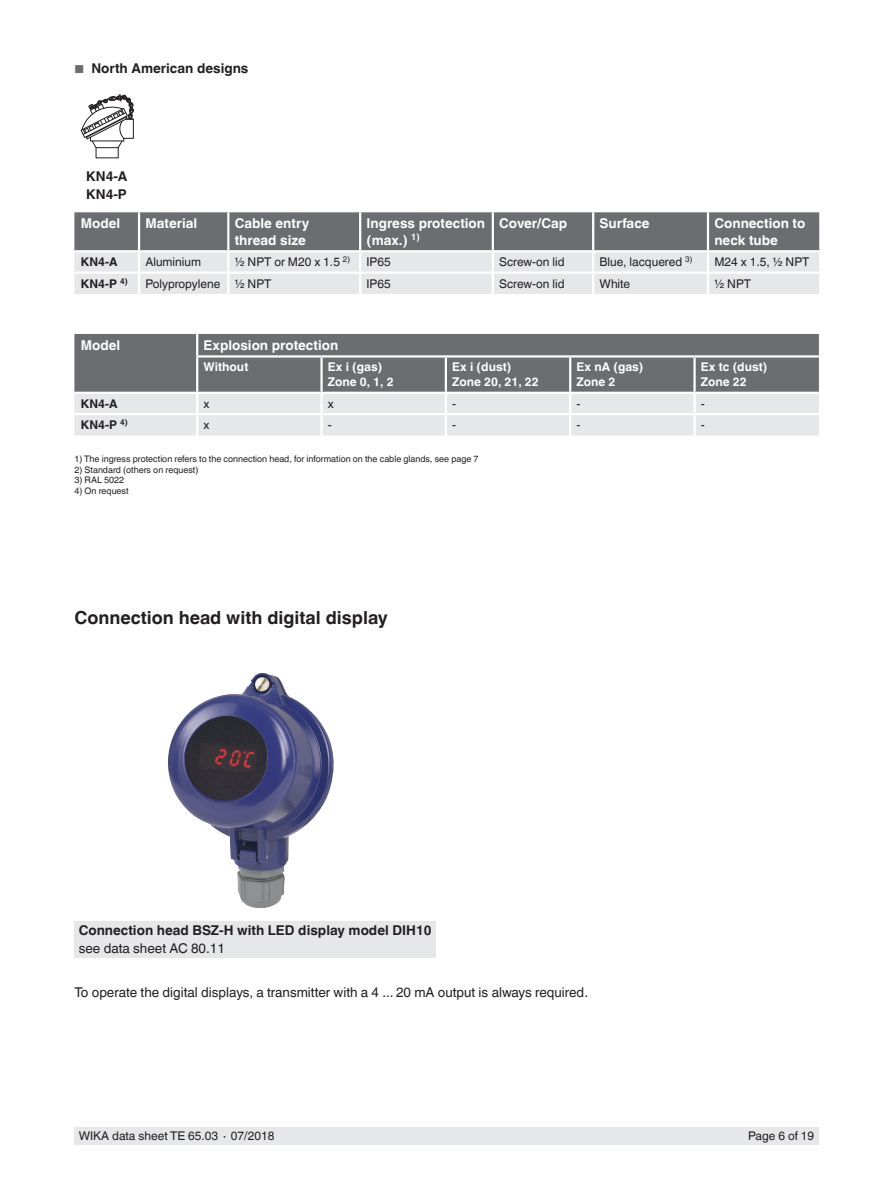
<style>
.page{position:relative;width:893px;height:1188px;background:#fff}
.page>*{position:absolute;margin:0;border:0;box-sizing:border-box;transform-origin:0 0}
.t1{font:700 18px "Helvetica World";color:#231f20}
.t2{font:700 13.5px/16.5px "Helvetica World";color:#fff}
.t3{font:13.5px "Helvetica World";color:#231f20}
.t4{font:700 13.5px "Helvetica World";color:#231f20}
.t5{font:12px "Helvetica World";color:#231f20}
.t6{font:700 12px/15px "Helvetica World";color:#fff}
.t7{font:700 12px "Helvetica World";color:#231f20}
.t8{font:9px "Helvetica World";color:#231f20}
.t9{font:6.9px "Arial";color:#231f20}
.s1{font-weight:400;font-size:11.55px;color:#6c6d70}
</style>
<div class="page">
<div style="left:74px;top:1128px;width:745px;height:17px;background:#e6e7e9"></div>
<img style="left:168px;top:673px;width:166px;height:235px">
<svg style="left:74px;top:212px;width:745px;height:82px;background:#abacaf"></svg>
<hr style="left:138px;top:212px;width:2px;height:38px;background:#fff">
<hr style="left:227px;top:212px;width:2px;height:38px;background:#fff">
<hr style="left:359px;top:212px;width:2px;height:38px;background:#fff">
<hr style="left:492px;top:212px;width:2px;height:38px;background:#fff">
<hr style="left:592px;top:212px;width:2px;height:38px;background:#fff">
<hr style="left:707px;top:212px;width:2px;height:38px;background:#fff">
<hr style="left:138px;top:252px;width:2px;height:20px;background:#fff">
<hr style="left:227px;top:252px;width:2px;height:20px;background:#fff">
<hr style="left:359px;top:252px;width:2px;height:20px;background:#fff">
<hr style="left:492px;top:252px;width:2px;height:20px;background:#fff">
<hr style="left:592px;top:252px;width:2px;height:20px;background:#fff">
<hr style="left:707px;top:252px;width:2px;height:20px;background:#fff">
<hr style="left:74px;top:272px;width:65px;height:2px;background:#fff">
<hr style="left:139px;top:272px;width:89px;height:2px;background:#fff">
<hr style="left:138px;top:274px;width:2px;height:20px;background:#fff">
<hr style="left:228px;top:272px;width:132px;height:2px;background:#fff">
<hr style="left:227px;top:274px;width:2px;height:20px;background:#fff">
<hr style="left:360px;top:272px;width:133px;height:2px;background:#fff">
<hr style="left:359px;top:274px;width:2px;height:20px;background:#fff">
<hr style="left:493px;top:272px;width:100px;height:2px;background:#fff">
<hr style="left:492px;top:274px;width:2px;height:20px;background:#fff">
<hr style="left:593px;top:272px;width:115px;height:2px;background:#fff">
<hr style="left:592px;top:274px;width:2px;height:20px;background:#fff">
<hr style="left:708px;top:272px;width:111px;height:2px;background:#fff">
<hr style="left:707px;top:274px;width:2px;height:20px;background:#fff">
<hr style="left:74px;top:250px;width:65px;height:2px;background:#fff">
<hr style="left:139px;top:250px;width:89px;height:2px;background:#fff">
<hr style="left:228px;top:250px;width:132px;height:2px;background:#fff">
<hr style="left:360px;top:250px;width:133px;height:2px;background:#fff">
<hr style="left:493px;top:250px;width:100px;height:2px;background:#fff">
<hr style="left:593px;top:250px;width:115px;height:2px;background:#fff">
<hr style="left:708px;top:250px;width:111px;height:2px;background:#fff">
<div style="left:74px;top:334px;width:745px;height:58px;background:#6c6d70"></div>
<hr style="left:320px;top:358px;width:3px;height:34px;background:#fff">
<hr style="left:445px;top:358px;width:2px;height:34px;background:#fff">
<hr style="left:569px;top:358px;width:2px;height:34px;background:#fff">
<hr style="left:693px;top:358px;width:3px;height:34px;background:#fff">
<div style="left:74px;top:394px;width:745px;height:42px;background:#e6e7e9"></div>
<hr style="left:693px;top:394px;width:3px;height:19px;background:#fff">
<hr style="left:74px;top:413px;width:123px;height:2px;background:#fff">
<hr style="left:197px;top:413px;width:125px;height:2px;background:#fff">
<hr style="left:196px;top:415px;width:2px;height:21px;background:#fff">
<hr style="left:322px;top:413px;width:124px;height:2px;background:#fff">
<hr style="left:320px;top:415px;width:3px;height:21px;background:#fff">
<hr style="left:446px;top:413px;width:124px;height:2px;background:#fff">
<hr style="left:445px;top:415px;width:2px;height:21px;background:#fff">
<hr style="left:570px;top:413px;width:125px;height:2px;background:#fff">
<hr style="left:569px;top:415px;width:2px;height:21px;background:#fff">
<hr style="left:695px;top:413px;width:124px;height:2px;background:#fff">
<hr style="left:693px;top:415px;width:3px;height:21px;background:#fff">
<hr style="left:196px;top:358px;width:2px;height:34px;background:#fff">
<hr style="left:196px;top:334px;width:2px;height:21px;background:#fff">
<hr style="left:196px;top:355px;width:126px;height:3px;background:#fff">
<hr style="left:322px;top:355px;width:124px;height:3px;background:#fff">
<hr style="left:446px;top:355px;width:124px;height:3px;background:#fff">
<hr style="left:570px;top:355px;width:125px;height:3px;background:#fff">
<hr style="left:695px;top:355px;width:124px;height:3px;background:#fff">
<div style="left:74px;top:921px;width:362px;height:37px;background:#e6e7e9"></div>
<svg style="left:80px;top:94px;width:54px;height:55px"></svg>
<p class="t4" style="left:74px;top:61px;width:176px"><span class="s1">■</span> North American designs</p>
<p class="t4" style="left:86px;top:168px;width:43px">KN4-A</p>
<p class="t9" style="left:98px;top:175px;width:22px">KN4-P</p>
<p class="t4" style="left:86px;top:186px;width:42px">KN4-P</p>
<p class="t2" style="left:81px;top:215px;width:41px">Model</p>
<p class="t2" style="left:145px;top:215px;width:53px">Material</p>
<p class="t2" style="left:235px;top:215px;width:76px">Cable entry thread size</p>
<p class="t2" style="left:367px;top:215px;width:120px">Ingress protection (max.) <sup>1)</sup></p>
<p class="t2" style="left:499px;top:215px;width:69px">Cover/Cap</p>
<p class="t2" style="left:600px;top:215px;width:52px">Surface</p>
<p class="t2" style="left:714px;top:215px;width:93px">Connection to neck tube</p>
<p class="t7" style="left:81px;top:255px;width:38px">KN4-A</p>
<p class="t5" style="left:145px;top:255px;width:57px">Aluminium</p>
<p class="t5" style="left:235px;top:255px;width:117px">½ NPT or M20 x 1.5 <sup>2)</sup></p>
<p class="t5" style="left:367px;top:255px;width:26px">IP65</p>
<p class="t5" style="left:499px;top:255px;width:67px">Screw-on lid</p>
<p class="t5" style="left:600px;top:255px;width:94px">Blue, lacquered <sup>3)</sup></p>
<p class="t5" style="left:714px;top:255px;width:97px">M24 x 1.5, ½ NPT</p>
<p class="t7" style="left:81px;top:276px;width:49px">KN4-P <sup>4)</sup></p>
<p class="t5" style="left:145px;top:276px;width:128px">Polypropylene ½ NPT</p>
<p class="t5" style="left:367px;top:276px;width:26px">IP65</p>
<p class="t5" style="left:499px;top:276px;width:67px">Screw-on lid</p>
<p class="t5" style="left:600px;top:276px;width:32px">White</p>
<p class="t5" style="left:714px;top:276px;width:38px">½ NPT</p>
<p class="t2" style="left:81px;top:337px;width:41px">Model</p>
<p class="t2" style="left:204px;top:337px;width:136px">Explosion protection</p>
<p class="t6" style="left:204px;top:360px;width:46px">Without</p>
<p class="t6" style="left:328px;top:360px;width:67px">Ex i (gas)<br>Zone 0, 1, 2</p>
<p class="t6" style="left:452px;top:360px;width:88px">Ex i (dust)<br>Zone 20, 21, 22</p>
<p class="t6" style="left:577px;top:360px;width:68px">Ex nA (gas)<br>Zone 2</p>
<p class="t6" style="left:701px;top:360px;width:68px">Ex tc (dust)<br>Zone 22</p>
<p class="t7" style="left:81px;top:397px;width:38px">KN4-A</p>
<p class="t5" style="left:204px;top:397px;width:7px">x</p>
<p class="t5" style="left:328px;top:397px;width:7px">x</p>
<p class="t5" style="left:452px;top:397px;width:5px">-</p>
<p class="t5" style="left:577px;top:397px;width:5px">-</p>
<p class="t5" style="left:701px;top:397px;width:5px">-</p>
<p class="t7" style="left:81px;top:418px;width:48px">KN4-P <sup>4)</sup></p>
<p class="t5" style="left:204px;top:418px;width:7px">x</p>
<p class="t5" style="left:328px;top:418px;width:5px">-</p>
<p class="t5" style="left:452px;top:418px;width:5px">-</p>
<p class="t5" style="left:577px;top:418px;width:5px">-</p>
<p class="t5" style="left:701px;top:418px;width:5px">-</p>
<p class="t8" style="left:74px;top:454px;width:406px">1) The ingress protection refers to the connection head, for information on the cable glands, see page 7</p>
<p class="t8" style="left:74px;top:464px;width:125px">2) Standard (others on request)</p>
<p class="t8" style="left:74px;top:475px;width:51px">3) RAL 5022</p>
<p class="t8" style="left:74px;top:485px;width:56px">4) On request</p>
<h1 class="t1" style="left:74px;top:607px;width:315px">Connection head with digital display</h1>
<p class="t4" style="left:79px;top:923px;width:354px">Connection head BSZ-H with LED display model DIH10</p>
<p class="t3" style="left:79px;top:941px;width:148px">see data sheet AC 80.11</p>
<p class="t3" style="left:74px;top:984px;width:515px">To operate the digital displays, a transmitter with a 4 ... 20 mA output is always required.</p>
<p class="t5" style="left:79px;top:1129px;width:197px">WIKA data sheet TE 65.03 ∙ 07/2018</p>
<p class="t5" style="left:748px;top:1129px;width:68px">Page 6 of 19</p>
</div>
